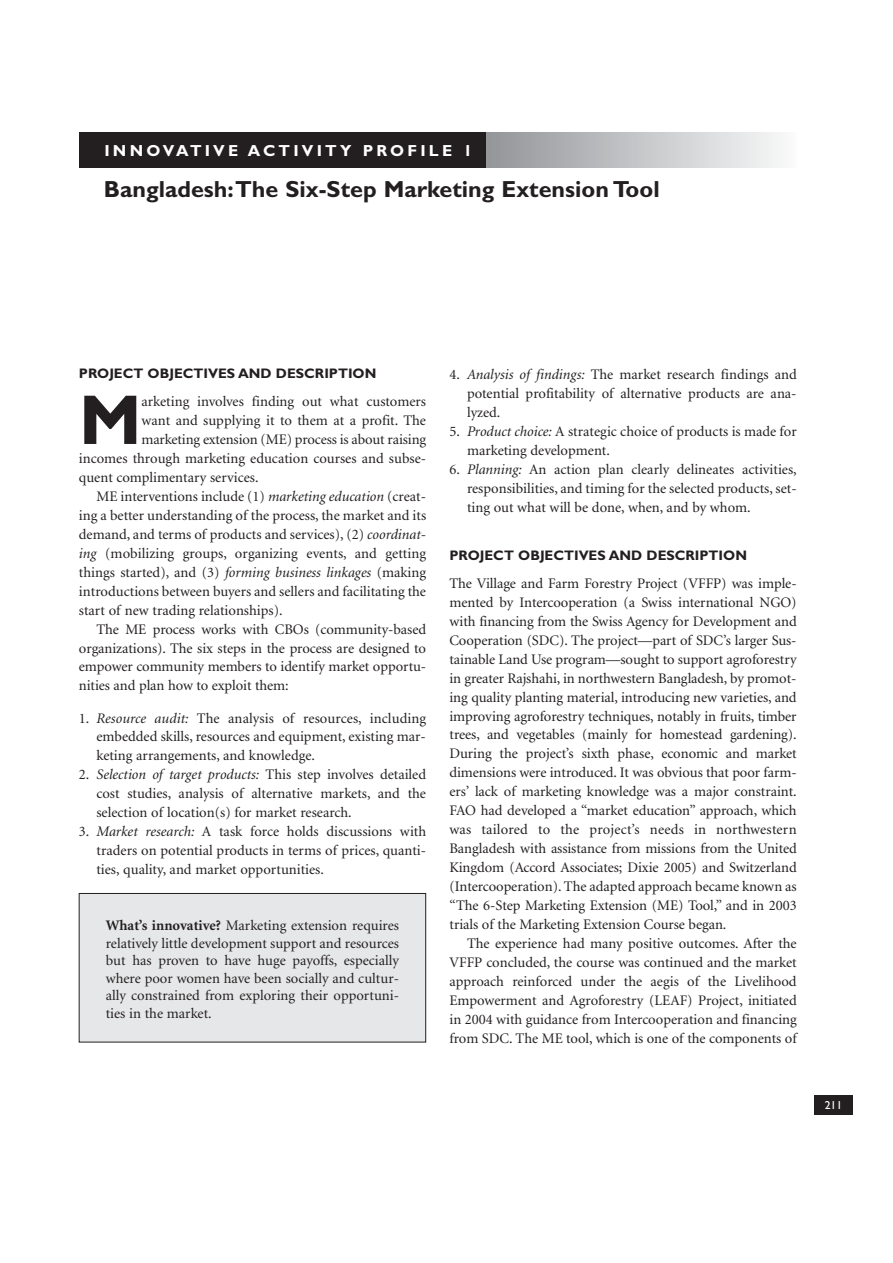
<style>
.page{position:relative;width:893px;height:1263px;background:#fff}
.page>*{position:absolute;margin:0;border:0;box-sizing:border-box;transform-origin:0 0}
.t1{font:700 70.8px "Gill Sans";color:#231f20}
.t2{font:700 23.4px "Gill Sans";color:#231f20}
.t3{font:700 16.05px "Gill Sans";letter-spacing:.2em;color:#fff}
.t4{font:14.55px/18.9px "Minion";color:#231f20;text-align:justify}
.t5{font:700 13.8px "Gill Sans";color:#231f20}
.t6{font:11.7px "Gill Sans";color:#fff}
.s1{font-style:italic}
.s2{font-weight:700}
</style>
<div class="page">
<div style="left:814px;top:1095px;width:38px;height:20px;background:#231f20"></div>
<div style="left:79px;top:893px;width:346px;height:149px;background:#e6e7e8"></div>
<div style="left:79px;top:893px;width:347px;height:149px;border:1px solid #231f20"></div>
<div style="left:79px;top:133px;width:407px;height:35px;background:#231f20"></div>
<div style="left:486px;top:133px;width:311px;height:35px;background:linear-gradient(to right,#929498,#fafbfb)"></div>
<p class="t3" style="left:104px;top:145px;width:369px">INNOVATIVE ACTIVITY PROFILE 1</p>
<h2 class="t2" style="left:104px;top:181px;width:557px">Bangladesh:The Six-Step Marketing Extension Tool</h2>
<p class="t5" style="left:79px;top:369px;width:299px">PROJECT OBJECTIVES AND DESCRIPTION</p>
<h1 class="t1" style="left:79px;top:396px;width:64px">M</h1>
<p class="t4" style="left:141px;top:393px;width:286px">arketing involves finding out what customers</p>
<p class="t4" style="left:141px;top:412px;width:286px">want and supplying it to them at a profit. The</p>
<p class="t4" style="left:141px;top:431px;width:286px">marketing extension (ME) process is about raising</p>
<p class="t4" style="left:79px;top:450px;width:349px">incomes through marketing education courses and subse-</p>
<p class="t4" style="left:79px;top:469px;width:181px">quent complimentary services.</p>
<p class="t4" style="left:96px;top:488px;width:331px">ME interventions include (1) <span class="s1">marketing education</span> (creat-</p>
<p class="t4" style="left:79px;top:507px;width:349px">ing a better understanding of the process, the market and its</p>
<p class="t4" style="left:79px;top:526px;width:349px">demand, and terms of products and services), (2) <span class="s1">coordinat-</span></p>
<p class="t4" style="left:79px;top:545px;width:349px"><span class="s1">ing</span> (mobilizing groups, organizing events, and getting</p>
<p class="t4" style="left:79px;top:564px;width:349px">things started), and (3) <span class="s1">forming business linkages</span> (making</p>
<p class="t4" style="left:79px;top:583px;width:348px">introductions between buyers and sellers and facilitating the</p>
<p class="t4" style="left:79px;top:602px;width:205px">start of new trading relationships).</p>
<p class="t4" style="left:96px;top:621px;width:331px">The ME process works with CBOs (community-based</p>
<p class="t4" style="left:79px;top:640px;width:348px">organizations). The six steps in the process are designed to</p>
<p class="t4" style="left:79px;top:659px;width:349px">empower community members to identify market opportu-</p>
<p class="t4" style="left:79px;top:678px;width:211px">nities and plan how to exploit them:</p>
<p class="t4" style="left:96px;top:710px;width:331px;text-indent:-18px">1. <span class="s1">Resource audit:</span> The analysis of resources, including embedded skills, resources and equipment, existing mar&shy;keting arrangements, and knowledge.</p>
<p class="t4" style="left:96px;top:767px;width:331px;text-indent:-18px">2. <span class="s1">Selection of target products:</span> This step involves detailed cost studies, analysis of alternative markets, and the selection of location(s) for market research.</p>
<p class="t4" style="left:96px;top:823px;width:331px;text-indent:-18px">3. <span class="s1">Market research:</span> A task force holds discussions with traders on potential products in terms of prices, quanti&shy;ties, quality, and market opportunities.</p>
<p class="t4" style="left:106px;top:918px;width:295px;line-height:17.5px"><span class="s2">What’s innovative?</span> Marketing extension requires relatively little development support and resources but has proven to have huge payoffs, especially where poor women have been socially and cultur&shy;ally constrained from exploring their opportuni&shy;ties in the market.</p>
<p class="t4" style="left:467px;top:366px;width:331px;text-indent:-18px">4. <span class="s1">Analysis of findings:</span> The market research findings and potential profitability of alternative products are ana&shy;lyzed.</p>
<p class="t4" style="left:467px;top:423px;width:331px;text-indent:-18px">5. <span class="s1">Product choice:</span> A strategic choice of products is made for marketing development.</p>
<p class="t4" style="left:467px;top:461px;width:331px;text-indent:-18px">6. <span class="s1">Planning:</span> An action plan clearly delineates activities, responsibilities, and timing for the selected products, set&shy;ting out what will be done, when, and by whom.</p>
<p class="t5" style="left:449px;top:551px;width:299px">PROJECT OBJECTIVES AND DESCRIPTION</p>
<p class="t4" style="left:449px;top:575px;width:349px">The Village and Farm Forestry Project (VFFP) was imple&shy;mented by Intercooperation (a Swiss international NGO) with financing from the Swiss Agency for Development and Cooperation (SDC). The project—part of SDC’s larger Sus&shy;tainable Land Use program—sought to support agroforestry in greater Rajshahi, in northwestern Bangladesh, by promot&shy;ing quality planting material, introducing new varieties, and improving agroforestry techniques, notably in fruits, timber trees, and vegetables (mainly for homestead gardening).<br>During the project’s sixth phase, economic and market dimensions were introduced. It was obvious that poor farm&shy;ers’ lack of marketing knowledge was a major constraint.<br>FAO had developed a “market education” approach, which was tailored to the project’s needs in northwestern Bangladesh with assistance from missions from the United Kingdom (Accord Associates; Dixie 2005) and Switzerland (Intercooperation). The adapted approach became known as “The 6-Step Marketing Extension (ME) Tool,” and in 2003 trials of the Marketing Extension Course began.</p>
<p class="t4" style="left:449px;top:935px;width:349px;text-indent:18px">The experience had many positive outcomes. After the VFFP concluded, the course was continued and the market approach reinforced under the aegis of the Livelihood Empowerment and Agroforestry (LEAF) Project, initiated in 2004 with guidance from Intercooperation and financing from SDC. The ME tool, which is one of the components of</p>
<p class="t6" style="left:824px;top:1101px;width:19px">211</p>
</div>
